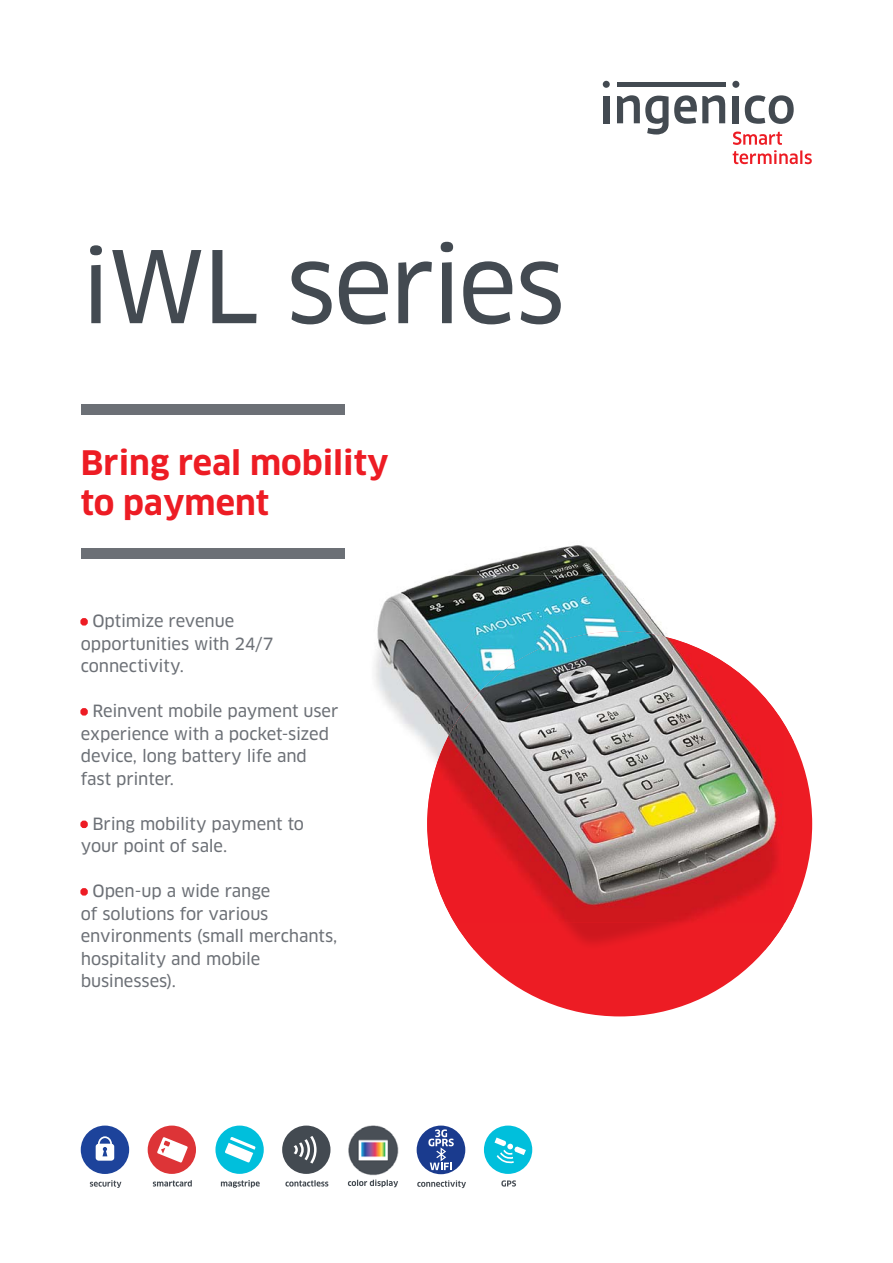
<style>
.page{position:relative;width:893px;height:1263px;background:#fff}
.page>*{position:absolute;margin:0;border:0;box-sizing:border-box;transform-origin:0 0}
.t1{font:102px "Clan News";letter-spacing:-.03em;color:#434a51}
.t2{font:700 33px/39.6px "Clan OT";color:#ed1c24}
.t3{font:16.5px/22.5px "Clan News";letter-spacing:-.01em;color:#6c7076}
.s1{font-size:97.5px}
.s2{color:#ed1c24}
</style>
<div class="page">
<div style="left:427px;top:631px;width:385px;height:385px;background:#ed1c24;border-radius:50%"></div>
<div style="left:81px;top:1125px;width:48px;height:49px;background:#1d439b;border-radius:50%"></div>
<svg style="left:96px;top:1136px;width:18px;height:25px"></svg>
<svg style="left:90px;top:1180px;width:31px;height:8px"></svg>
<div style="left:148px;top:1125px;width:48px;height:49px;background:#dd3437;border-radius:50%"></div>
<svg style="left:157px;top:1137px;width:31px;height:26px"></svg>
<svg style="left:153px;top:1180px;width:39px;height:6px"></svg>
<div style="left:215px;top:1125px;width:49px;height:49px;background:#00bfdc;border-radius:50%"></div>
<svg style="left:225px;top:1137px;width:31px;height:25px"></svg>
<svg style="left:221px;top:1180px;width:39px;height:8px"></svg>
<div style="left:282px;top:1125px;width:48px;height:49px;background:#434a51;border-radius:50%"></div>
<svg style="left:294px;top:1136px;width:23px;height:27px"></svg>
<svg style="left:285px;top:1180px;width:43px;height:6px"></svg>
<div style="left:417px;top:1125px;width:48px;height:49px;background:#1a3b8e;border-radius:50%"></div>
<svg style="left:417px;top:1180px;width:49px;height:8px"></svg>
<svg style="left:428px;top:1129px;width:26px;height:41px"></svg>
<div style="left:484px;top:1125px;width:48px;height:49px;background:#00bfdc;border-radius:50%"></div>
<svg style="left:494px;top:1137px;width:32px;height:26px"></svg>
<svg style="left:501px;top:1180px;width:15px;height:6px"></svg>
<svg style="left:348px;top:1179px;width:50px;height:8px"></svg>
<img style="left:348px;top:1125px;width:51px;height:51px">
<div style="left:603px;top:96px;width:6px;height:27px;background:#434a51"></div>
<div style="left:617px;top:82px;width:108px;height:5px;background:#434a51"></div>
<div style="left:733px;top:96px;width:6px;height:27px;background:#434a51"></div>
<svg style="left:745px;top:95px;width:49px;height:29px"></svg>
<div style="left:603px;top:81px;width:7px;height:7px;background:#434a51;border-radius:50%"></div>
<div style="left:732px;top:81px;width:7px;height:7px;background:#434a51;border-radius:50%"></div>
<svg style="left:617px;top:95px;width:108px;height:40px"></svg>
<svg style="left:733px;top:132px;width:79px;height:32px"></svg>
<div style="left:81px;top:404px;width:263px;height:11px;background:#6c7076"></div>
<div style="left:81px;top:549px;width:263px;height:10px;background:#6c7076"></div>
<img style="left:454px;top:922px;width:329px;height:27px">
<img style="left:448px;top:545px;width:168px;height:31px">
<img style="left:783px;top:722px;width:10px;height:200px">
<img style="left:374px;top:576px;width:150px;height:148px">
<img style="left:524px;top:576px;width:138px;height:55px">
<img style="left:427px;top:631px;width:356px;height:291px">
<h1 class="t1" style="left:81px;top:242px;width:486px"><span class="s1">iWL</span> series</h1>
<h2 class="t2" style="left:81px;top:445px;width:309px">Bring real mobility to payment</h2>
<p class="t3" style="left:81px;top:611px;width:194px"><span class="s2">•</span> Optimize revenue opportunities with 24/7 connectivity.</p>
<p class="t3" style="left:81px;top:701px;width:259px"><span class="s2">•</span> Reinvent mobile payment user experience with a pocket-sized device, long battery life and fast printer.</p>
<p class="t3" style="left:81px;top:813px;width:225px"><span class="s2">•</span> Bring mobility payment to your point of sale.</p>
<p class="t3" style="left:81px;top:881px;width:258px"><span class="s2">•</span> Open-up a wide range<br>of solutions for various environments (small merchants, hospitality and mobile businesses).</p>
</div>
